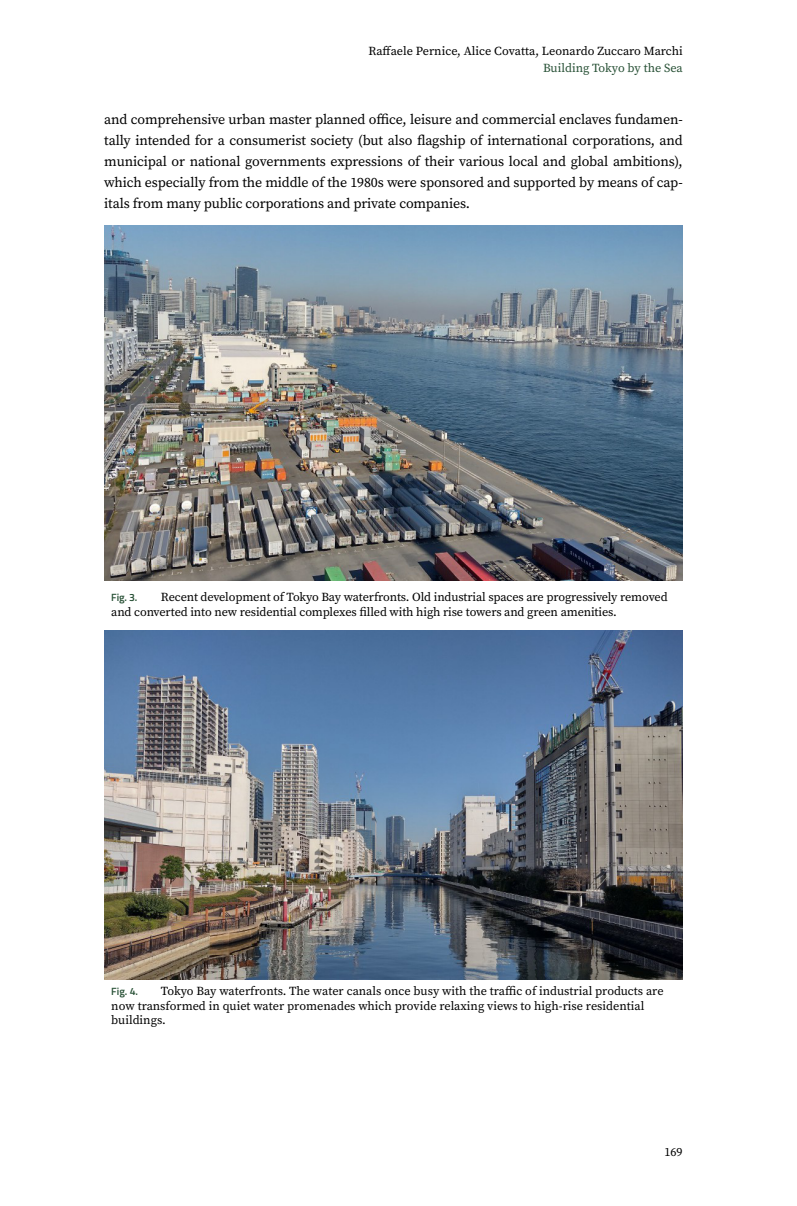
<style>
.page{position:relative;width:797px;height:1206px;background:#fff}
.page>*{position:absolute;margin:0;border:0;box-sizing:border-box;transform-origin:0 0}
.t1{font:14px/21px "Source Serif Pro";letter-spacing:-.01em;color:#000;text-align:justify}
.t2{font:12.25px/14.7px "Source Serif Pro";letter-spacing:-.01em;color:#000}
.t3{font:12.25px "Source Serif Pro";color:#285136}
.t4{font:600 10.5px "Titillium Web";letter-spacing:-.005em;color:#285136}
</style>
<div class="page">
<img style="left:104px;top:226px;width:578px;height:354px">
<img style="left:104px;top:630px;width:578px;height:349px">
<p class="t2" style="left:368px;top:43px;width:316px">Raffaele Pernice, Alice Covatta, Leonardo Zuccaro Marchi</p>
<p class="t3" style="left:543px;top:60px;width:141px">Building Tokyo by the Sea</p>
<p class="t1" style="left:104px;top:109px;width:579px">and comprehensive urban master planned office, leisure and commercial enclaves fundamen&shy;tally intended for a consumerist society (but also flagship of international corporations, and municipal or national governments expressions of their various local and global ambitions), which especially from the middle of the 1980s were sponsored and supported by means of cap&shy;itals from many public corporations and private companies.</p>
<p class="t2" style="left:111px;top:590px;width:557px;text-indent:50px">Recent development of Tokyo Bay waterfronts. Old industrial spaces are progressively removed and converted into new residential complexes filled with high rise towers and green amenities.</p>
<p class="t4" style="left:111px;top:590px;width:28px">Fig. 3.</p>
<p class="t2" style="left:111px;top:983px;width:553px;text-indent:50px">Tokyo Bay waterfronts. The water canals once busy with the traffic of industrial products are now transformed in quiet water promenades which provide relaxing views to high-rise residential buildings.</p>
<p class="t4" style="left:111px;top:983px;width:28px">Fig. 4.</p>
<p class="t2" style="left:664px;top:1144px;width:20px">169</p>
</div>
